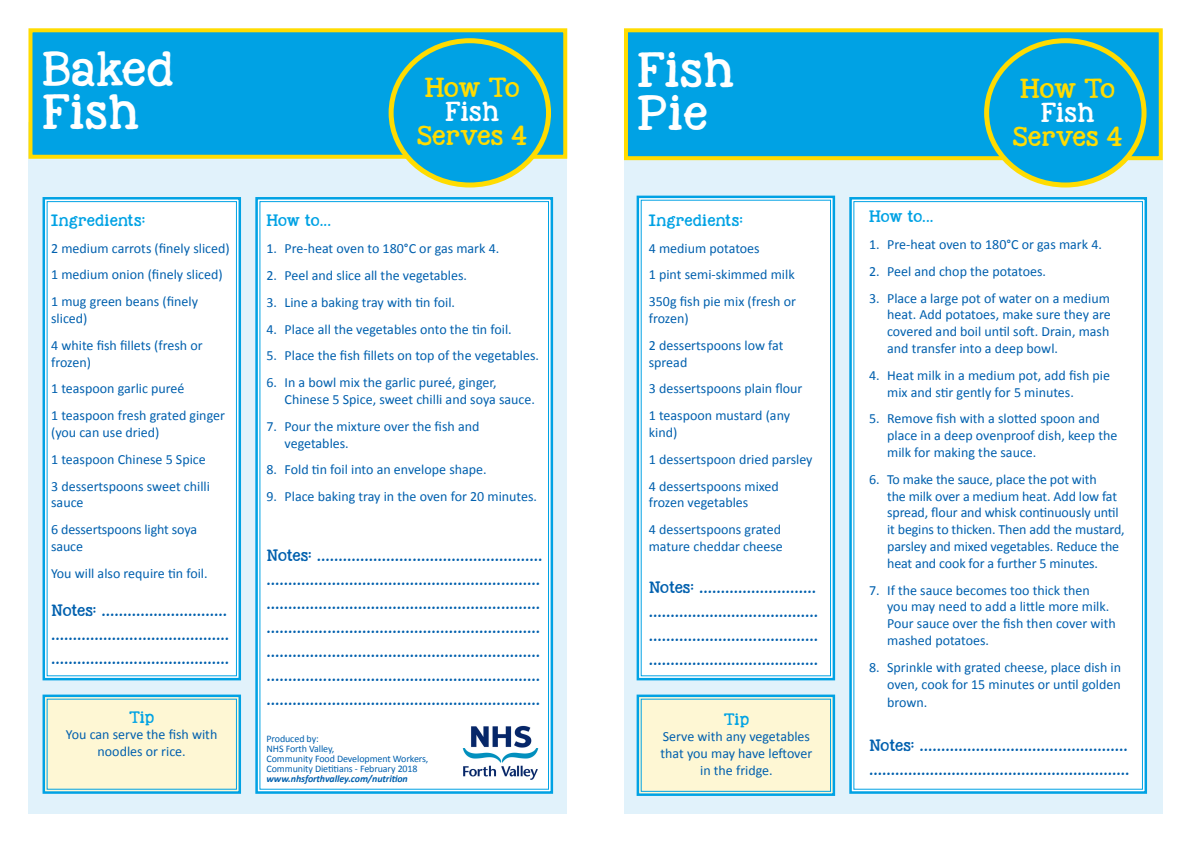
<style>
.page{position:relative;width:1191px;height:842px;background:#fff}
.page>*{position:absolute;margin:0;border:0;box-sizing:border-box;transform-origin:0 0}
.t1{font:36px "KG Nextto Me Solid";color:#fff}
.Main_Body_Text{font:20px "KG Nextto Me Solid";letter-spacing:-.015em;color:#ffdc01}
.Main_Body_Text-2{font:20px "KG Nextto Me Solid";color:#fff}
.list_of_ingredients{font:14px/16.8px "Calibri";color:#0160ae}
.list_of_ingredients-2{font:14px/24px "KG Nextto Me Solid";color:#0160ae}
.sub_headings_main_bo{font:14px "Calibri";color:#0160ae}
.Main_Body_Text-3{font:12px "KG Nextto Me Solid";color:#00a2e4}
.t2{font:10px "Calibri";letter-spacing:-.01em;color:#0160ae}
.t3{font:italic 700 10px "Calibri";letter-spacing:-.01em;color:#0160ae}
.s1{font-size:12px}
</style>
<div class="page">
<div style="left:624px;top:122px;width:538px;height:691px;background:#e1f2fb"></div>
<div style="left:624px;top:28px;width:538px;height:132px;background:#00a2e4;border:4px solid #ffdc01"></div>
<div style="left:28px;top:122px;width:539px;height:691px;background:#e1f2fb"></div>
<div style="left:28px;top:28px;width:539px;height:131px;background:#00a2e4;border:4px solid #ffdc01"></div>
<div style="left:42px;top:197px;width:199px;height:484px;background:#fff"></div>
<div style="left:47px;top:201px;width:190px;height:475px;border:1px solid #00a2e4"></div>
<div style="left:255px;top:197px;width:299px;height:597px;background:#fff"></div>
<div style="left:259px;top:201px;width:290px;height:589px;border:1px solid #00a2e4"></div>
<svg style="left:42px;top:694px;width:199px;height:100px;background:#e3eed5"></svg>
<div style="left:636px;top:195px;width:200px;height:486px;background:#fff"></div>
<div style="left:641px;top:200px;width:190px;height:476px;border:1px solid #00a2e4"></div>
<div style="left:849px;top:197px;width:299px;height:597px;background:#fff"></div>
<svg style="left:636px;top:694px;width:200px;height:102px;background:#eaf0d5"></svg>
<div style="left:641px;top:699px;width:190px;height:93px;border:1px solid #00a2e4"></div>
<div style="left:391px;top:41px;width:157px;height:144px;background:#00a2e4;border-radius:50%"></div>
<div style="left:388px;top:38px;width:163px;height:149px;border:5px solid #ffdc01;border-radius:50%"></div>
<div style="left:986px;top:41px;width:158px;height:144px;background:#00a2e4;border-radius:50%"></div>
<div style="left:984px;top:38px;width:162px;height:149px;border:5px solid #ffdc01;border-radius:50%"></div>
<img style="left:461px;top:722px;width:79px;height:61px">
<p class="t1" style="left:42px;top:42px;width:134px">Baked</p>
<p class="t1" style="left:42px;top:86px;width:99px">Fish</p>
<p class="Main_Body_Text-3" style="left:51px;top:211px;width:96px">Ingredients:</p>
<p class="list_of_ingredients" style="left:51px;top:239px;width:180px">2 medium carrots (finely sliced)</p>
<p class="list_of_ingredients" style="left:51px;top:266px;width:173px">1 medium onion (finely sliced)</p>
<p class="list_of_ingredients" style="left:51px;top:293px;width:148px">1 mug green beans (finely sliced)</p>
<p class="list_of_ingredients" style="left:51px;top:337px;width:153px">4 white fish fillets (fresh or frozen)</p>
<p class="list_of_ingredients" style="left:51px;top:380px;width:135px">1 teaspoon garlic pureé</p>
<p class="list_of_ingredients" style="left:51px;top:407px;width:175px">1 teaspoon fresh grated ginger (you can use dried)</p>
<p class="list_of_ingredients" style="left:51px;top:451px;width:156px">1 teaspoon Chinese 5 Spice</p>
<p class="list_of_ingredients" style="left:51px;top:477px;width:160px">3 dessertspoons sweet chilli sauce</p>
<p class="list_of_ingredients" style="left:51px;top:521px;width:147px">6 dessertspoons light soya sauce</p>
<p class="list_of_ingredients" style="left:51px;top:565px;width:158px">You will also require tin foil.</p>
<p class="list_of_ingredients-2" style="left:51px;top:597px;width:180px"><span class="s1">Notes:</span> ............................. .........................................</p>
<p class="list_of_ingredients-2" style="left:51px;top:645px;width:180px">.........................................</p>
<p class="Main_Body_Text-3" style="left:129px;top:708px;width:27px">Tip</p>
<p class="sub_headings_main_bo" style="left:66px;top:726px;width:153px">You can serve the fish with</p>
<p class="sub_headings_main_bo" style="left:98px;top:743px;width:90px">noodles or rice.</p>
<p class="Main_Body_Text" style="left:425px;top:73px;width:96px">How To</p>
<p class="Main_Body_Text-2" style="left:445px;top:97px;width:56px">Fish</p>
<p class="Main_Body_Text" style="left:417px;top:121px;width:111px">Serves 4</p>
<p class="Main_Body_Text-3" style="left:266px;top:212px;width:66px">How to...</p>
<p class="list_of_ingredients" style="left:266px;top:240px;width:234px">1. Pre-heat oven to 180°C or gas mark 4.</p>
<p class="list_of_ingredients" style="left:266px;top:267px;width:202px">2. Peel and slice all the vegetables.</p>
<p class="list_of_ingredients" style="left:266px;top:294px;width:190px">3. Line a baking tray with tin foil.</p>
<p class="list_of_ingredients" style="left:266px;top:321px;width:247px">4. Place all the vegetables onto the tin foil.</p>
<p class="list_of_ingredients" style="left:266px;top:347px;width:274px">5. Place the fish fillets on top of the vegetables.</p>
<p class="list_of_ingredients" style="left:284px;top:374px;width:252px;text-indent:-18px">6. In a bowl mix the garlic pureé, ginger,<br>Chinese 5 Spice, sweet chilli and soya sauce.</p>
<p class="list_of_ingredients" style="left:284px;top:418px;width:196px;text-indent:-18px">7. Pour the mixture over the fish and vegetables.</p>
<p class="list_of_ingredients" style="left:266px;top:461px;width:222px">8. Fold tin foil into an envelope shape.</p>
<p class="list_of_ingredients" style="left:266px;top:488px;width:272px">9. Place baking tray in the oven for 20 minutes.</p>
<p class="list_of_ingredients-2" style="left:266px;top:542px;width:278px"><span class="s1">Notes:</span> .................................................... ............................................................... ...............................................................</p>
<p class="list_of_ingredients-2" style="left:266px;top:614px;width:275px">............................................................... ...............................................................</p>
<p class="list_of_ingredients-2" style="left:266px;top:662px;width:275px">...............................................................</p>
<p class="list_of_ingredients-2" style="left:266px;top:686px;width:275px">...............................................................</p>
<p class="t2" style="left:266px;top:732px;width:54px">Produced by:</p>
<p class="t2" style="left:266px;top:742px;width:69px">NHS Forth Valley,</p>
<p class="t2" style="left:266px;top:752px;width:163px">Community Food Development Workers,</p>
<p class="t2" style="left:266px;top:762px;width:153px">Community Dietitians - February 2018</p>
<p class="t3" style="left:266px;top:772px;width:143px">www.nhsforthvalley.com/nutrition</p>
<p class="t1" style="left:637px;top:43px;width:99px">Fish</p>
<p class="t1" style="left:637px;top:86px;width:73px">Pie</p>
<p class="Main_Body_Text-3" style="left:649px;top:211px;width:96px">Ingredients:</p>
<p class="list_of_ingredients" style="left:649px;top:239px;width:112px">4 medium potatoes</p>
<p class="list_of_ingredients" style="left:649px;top:266px;width:147px">1 pint semi-skimmed milk</p>
<p class="list_of_ingredients" style="left:649px;top:293px;width:149px">350g fish pie mix (fresh or frozen)</p>
<p class="list_of_ingredients" style="left:649px;top:337px;width:136px">2 dessertspoons low fat spread</p>
<p class="list_of_ingredients" style="left:649px;top:380px;width:155px">3 dessertspoons plain flour</p>
<p class="list_of_ingredients" style="left:649px;top:407px;width:143px">1 teaspoon mustard (any kind)</p>
<p class="list_of_ingredients" style="left:649px;top:451px;width:165px">1 dessertspoon dried parsley</p>
<p class="list_of_ingredients" style="left:649px;top:477px;width:132px">4 dessertspoons mixed</p>
<p class="list_of_ingredients" style="left:649px;top:494px;width:101px">frozen vegetables</p>
<p class="list_of_ingredients" style="left:649px;top:521px;width:135px">4 dessertspoons grated mature cheddar cheese</p>
<p class="list_of_ingredients-2" style="left:649px;top:574px;width:171px"><span class="s1">Notes:</span> ........................... .......................................</p>
<p class="list_of_ingredients-2" style="left:649px;top:622px;width:171px">.......................................</p>
<p class="list_of_ingredients-2" style="left:649px;top:646px;width:171px">.......................................</p>
<p class="Main_Body_Text-3" style="left:724px;top:710px;width:27px">Tip</p>
<p class="sub_headings_main_bo" style="left:663px;top:728px;width:149px">Serve with any vegetables</p>
<p class="sub_headings_main_bo" style="left:660px;top:745px;width:153px">that you may have leftover</p>
<p class="sub_headings_main_bo" style="left:700px;top:761px;width:74px">in the fridge.</p>
<p class="Main_Body_Text" style="left:1020px;top:74px;width:96px">How To</p>
<p class="Main_Body_Text-2" style="left:1040px;top:98px;width:56px">Fish</p>
<p class="Main_Body_Text" style="left:1012px;top:122px;width:111px">Serves 4</p>
<p class="Main_Body_Text-3" style="left:869px;top:208px;width:66px">How to...</p>
<p class="list_of_ingredients" style="left:869px;top:236px;width:234px">1. Pre-heat oven to 180°C or gas mark 4.</p>
<p class="list_of_ingredients" style="left:869px;top:263px;width:178px">2. Peel and chop the potatoes.</p>
<p class="list_of_ingredients" style="left:887px;top:290px;width:225px;text-align:justify;text-indent:-18px">3. Place a large pot of water on a medium heat. Add potatoes, make sure they are covered and boil until soft. Drain, mash and transfer into a deep bowl.</p>
<p class="list_of_ingredients" style="left:887px;top:367px;width:224px;text-indent:-18px">4. Heat milk in a medium pot, add fish pie mix and stir gently for 5 minutes.</p>
<p class="list_of_ingredients" style="left:887px;top:410px;width:232px;text-indent:-18px">5. Remove fish with a slotted spoon and place in a deep ovenproof dish, keep the milk for making the sauce.</p>
<p class="list_of_ingredients" style="left:887px;top:471px;width:239px;text-indent:-18px">6. To make the sauce, place the pot with<br>the milk over a medium heat. Add low fat spread, flour and whisk continuously until it begins to thicken. Then add the mustard, parsley and mixed vegetables. Reduce the heat and cook for a further 5 minutes.</p>
<p class="list_of_ingredients" style="left:887px;top:582px;width:230px;text-indent:-18px">7. If the sauce becomes too thick then<br>you may need to add a little more milk.<br>Pour sauce over the fish then cover with mashed potatoes.</p>
<p class="list_of_ingredients" style="left:887px;top:658px;width:235px;line-height:17.4px;text-align:justify;text-indent:-18px">8. Sprinkle with grated cheese, place dish in oven, cook for 15 minutes or until golden brown.</p>
<p class="list_of_ingredients-2" style="left:869px;top:732px;width:262px"><span class="s1">Notes:</span> ................................................ ............................................................</p>
</div>
